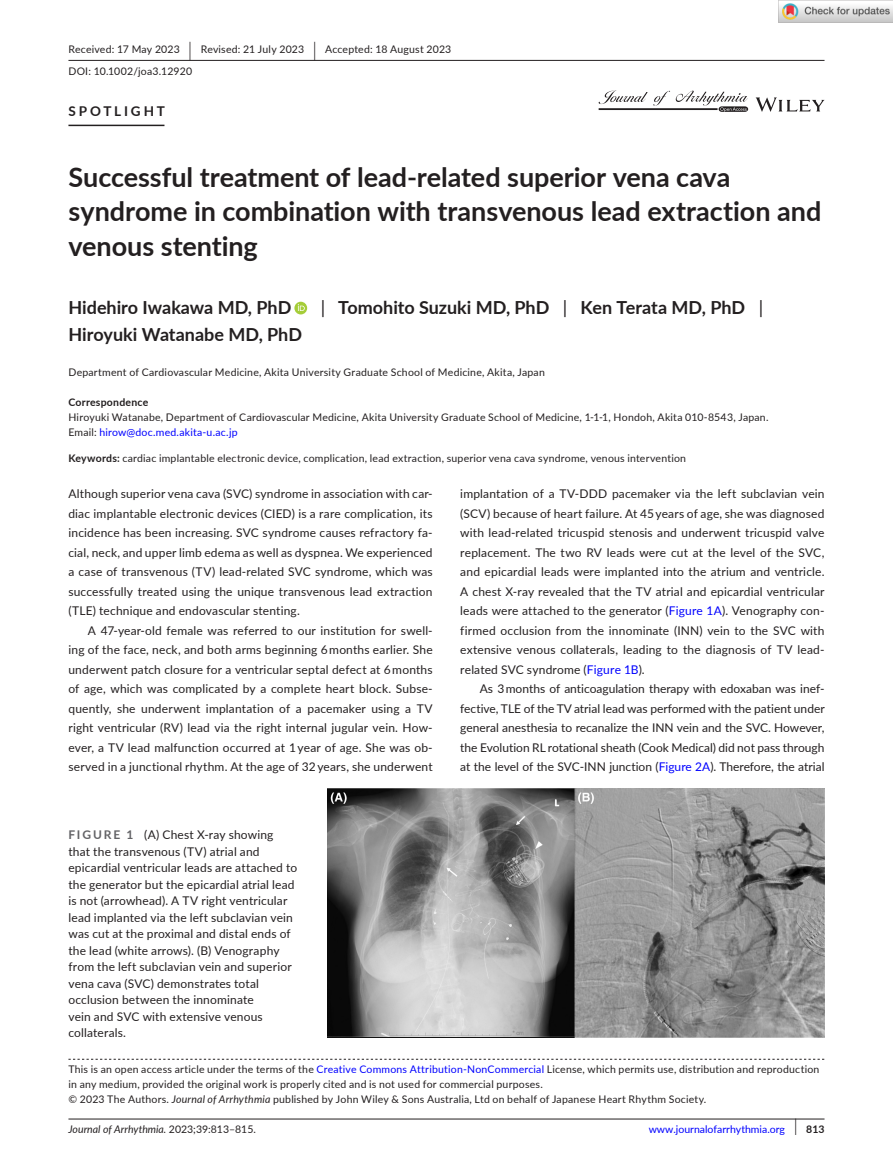
<style>
.page{position:relative;width:893px;height:1174px;background:#fff}
.page>*{position:absolute;margin:0;border:0;box-sizing:border-box;transform-origin:0 0}
.t1{font:700 27px/34.5px "Lato";color:#231f20}
.t2{font:700 18px "Lato";color:#231f20}
.t3{font:700 13.5px "Lato";letter-spacing:.21em;color:#231f20}
.t4{font:12px/19.5px "Lato";letter-spacing:.015em;color:#231f20;text-align:justify}
.t5{font:10.5px/15px "Lato";letter-spacing:.02em;color:#231f20}
.t6{font:italic 10.5px "Lato";color:#231f20}
.t7{font:10.5px "Lato";color:#00f}
.t8{font:700 10.5px "Lato";letter-spacing:.02em;color:#231f20}
.s1{font-size:19.65px}
.s2{font-weight:400}
.s3{color:#00f}
.s4{font-weight:700}
.s5{font-weight:700;color:#636366}
.s6{font-style:italic}
.s7{font-style:normal}
.s8{font-size:17.4px;color:#231f20}
.s9{font-weight:700;color:#231f20}
</style>
<div class="page">
<hr style="left:68px;top:1118px;width:756px;height:1px;background:#231f20">
<svg style="left:756px;top:97px;width:68px;height:15px"></svg>
<svg style="left:599px;top:91px;width:149px;height:21px"></svg>
<hr style="left:68px;top:60px;width:756px;height:1px;background:#231f20">
<hr style="left:68px;top:125px;width:96px;height:1px;background:#231f20">
<div style="left:294px;top:302px;width:13px;height:12px;background:#a5cd39;border-radius:50%"></div>
<svg style="left:298px;top:304px;width:7px;height:7px"></svg>
<svg style="left:68px;top:1058px;width:756px;height:1px"></svg>
<img style="left:327px;top:788px;width:497px;height:249px">
<img style="left:779px;top:0;width:114px;height:23px">
<p class="t5" style="left:68px;top:38px;width:384px;line-height:21.8px">Received: 17 May 2023 <span class="s1">|</span> Revised: 21 July 2023 <span class="s1">|</span> Accepted: 18 August 2023<br>DOI: 10.1002/joa3.12920</p>
<p class="t3" style="left:68px;top:101px;width:98px">SPOTLIGHT</p>
<h1 class="t1" style="left:68px;top:159px;width:754px">Successful treatment of lead-related superior vena cava syndrome in combination with transvenous lead extraction and venous stenting</h1>
<h2 class="t2" style="left:68px;top:295px;width:224px">Hidehiro Iwakawa MD, PhD</h2>
<h2 class="t2" style="left:321px;top:295px;width:444px"><span class="s2">|</span> Tomohito Suzuki MD, PhD <span class="s2">|</span> Ken Terata MD, PhD <span class="s2">|</span></h2>
<h2 class="t2" style="left:68px;top:322px;width:235px">Hiroyuki Watanabe MD, PhD</h2>
<p class="t5" style="left:68px;top:364px;width:478px">Department of Cardiovascular Medicine, Akita University Graduate School of Medicine, Akita, Japan</p>
<p class="t8" style="left:68px;top:394px;width:81px">Correspondence</p>
<p class="t5" style="left:68px;top:409px;width:702px">Hiroyuki Watanabe, Department of Cardiovascular Medicine, Akita University Graduate School of Medicine, 1-1-1, Hondoh, Akita 010-8543, Japan.<br>Email: <span class="s3">hirow@doc.med.akita-u.ac.jp</span></p>
<p class="t5" style="left:68px;top:450px;width:619px"><span class="s4">Keywords:</span> cardiac implantable electronic device, complication, lead extraction, superior vena cava syndrome, venous intervention</p>
<p class="t4" style="left:68px;top:483px;width:366px">Although superior vena cava (SVC) syndrome in association with car&shy;diac implantable electronic devices (CIED) is a rare complication, its incidence has been increasing. SVC syndrome causes refractory fa&shy;cial, neck, and upper limb edema as well as dyspnea. We experienced a case of transvenous (TV) lead-related SVC syndrome, which was successfully treated using the unique transvenous lead extraction (TLE) technique and endovascular stenting.</p>
<p class="t4" style="left:68px;top:620px;width:366px;text-indent:20px">A 47-year-old female was referred to our institution for swell&shy;ing of the face, neck, and both arms beginning 6 months earlier. She underwent patch closure for a ventricular septal defect at 6 months of age, which was complicated by a complete heart block. Subse&shy;quently, she underwent implantation of a pacemaker using a TV right ventricular (RV) lead via the right internal jugular vein. How&shy;ever, a TV lead malfunction occurred at 1 year of age. She was ob&shy;served in a junctional rhythm. At the age of 32 years, she underwent</p>
<p class="t4" style="left:460px;top:483px;width:366px">implantation of a TV-DDD pacemaker via the left subclavian vein (SCV) because of heart failure. At 45 years of age, she was diagnosed with lead-related tricuspid stenosis and underwent tricuspid valve replacement. The two RV leads were cut at the level of the SVC, and epicardial leads were implanted into the atrium and ventricle.<br>A chest X-ray revealed that the TV atrial and epicardial ventricular leads were attached to the generator (<span class="s3">Figure 1A</span>). Venography con&shy;firmed occlusion from the innominate (INN) vein to the SVC with extensive venous collaterals, leading to the diagnosis of TV lead&shy;related SVC syndrome (<span class="s3">Figure 1B</span>).</p>
<p class="t4" style="left:460px;top:678px;width:366px;text-indent:20px">As 3 months of anticoagulation therapy with edoxaban was inef&shy;fective, TLE of the TV atrial lead was performed with the patient under general anesthesia to recanalize the INN vein and the SVC. However, the Evolution RL rotational sheath (Cook Medical) did not pass through at the level of the SVC-INN junction (<span class="s3">Figure 2A</span>). Therefore, the atrial</p>
<p class="t4" style="left:68px;top:826px;width:230px;line-height:16.5px;text-align:left"><span class="s5">FIGURE 1</span> (A) Chest X-ray showing that the transvenous (TV) atrial and epicardial ventricular leads are attached to the generator but the epicardial atrial lead is not (arrowhead). A TV right ventricular lead implanted via the left subclavian vein was cut at the proximal and distal ends of the lead (white arrows). (B) Venography from the left subclavian vein and superior vena cava (SVC) demonstrates total occlusion between the innominate<br>vein and SVC with extensive venous collaterals.</p>
<p class="t5" style="left:68px;top:1061px;width:752px">This is an open access article under the terms of the <span class="s3">Creative Commons Attribution-NonCommercial</span> License, which permits use, distribution and reproduction in any medium, provided the original work is properly cited and is not used for commercial purposes.<br>© 2023 The Authors. <span class="s6">Journal of Arrhythmia</span> published by John Wiley &amp; Sons Australia, Ltd on behalf of Japanese Heart Rhythm Society.</p>
<p class="t6" style="left:68px;top:1121px;width:189px">Journal of Arrhythmia. <span class="s7">2023;39:813–815.</span></p>
<p class="t7" style="left:649px;top:1121px;width:177px">www.journalofarrhythmia.org <span class="s8">|</span> <span class="s9">813</span></p>
</div>
